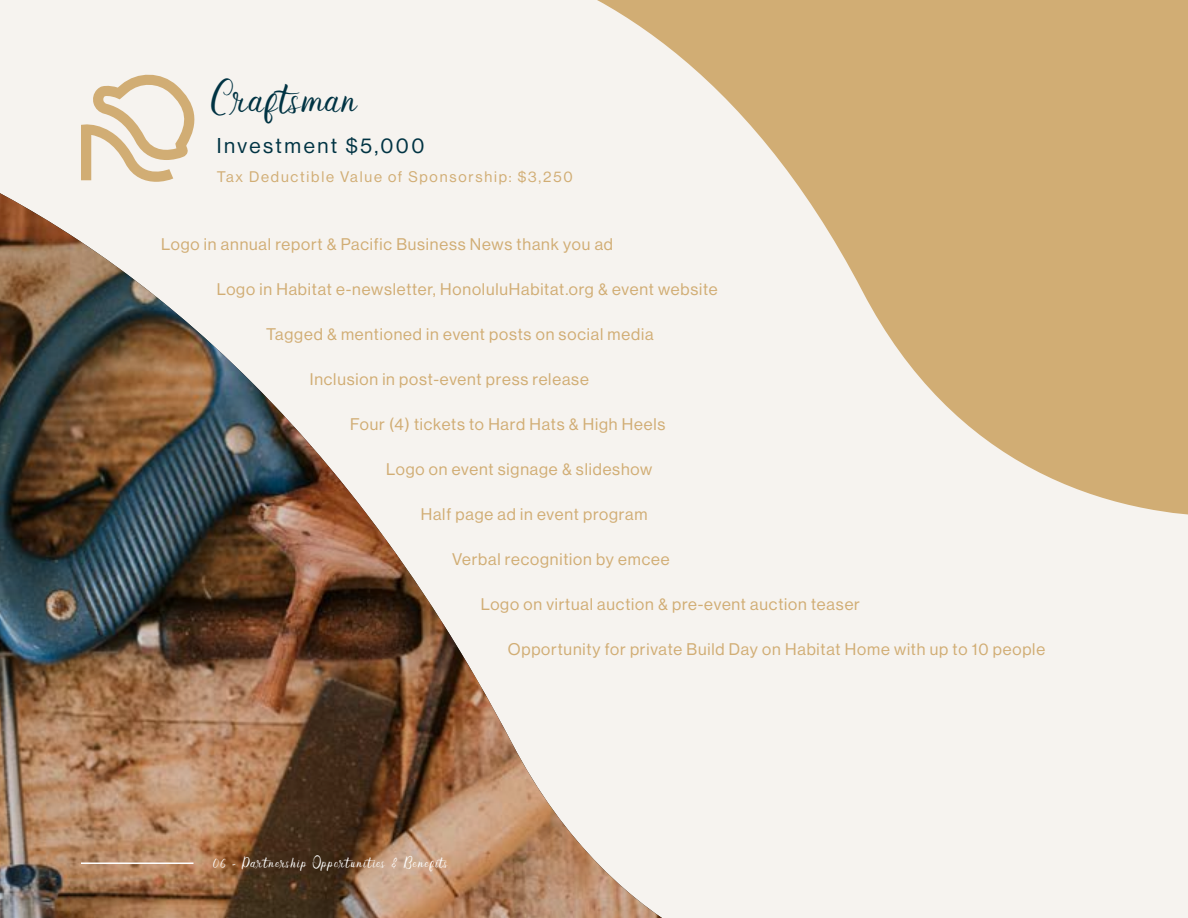
<style>
.page{position:relative;width:1188px;height:918px;background:#fff}
.page>*{position:absolute;margin:0;border:0;box-sizing:border-box;transform-origin:0 0}
.t1{font:42px "Jeqez";letter-spacing:.05em;color:#003343}
.t2{font:21px "N Haas Grotesk DS Pro 55 Rg";letter-spacing:.12em;color:#003343}
.t3{font:16.5px "N Haas Grotesk DS Pro 55 Rg";letter-spacing:.05em;color:#d1ad74}
.t4{font:15px "N Haas Grotesk DS Pro 55 Rg";letter-spacing:.12em;color:#d1ad74}
.t5{font:15px "Jeqez";letter-spacing:.1em;color:#fff}
</style>
<div class="page">
<div style="left:0;top:45px;width:1188px;height:873px;background:#f6f3ef"></div>
<img style="left:0;top:193px;width:662px;height:725px">
<hr style="left:81px;top:862px;width:113px;height:2px;background:#fff">
<svg style="left:81px;top:71px;width:119px;height:111px"></svg>
<svg style="left:342px;top:0;width:846px;height:517px;fill:#f6f3ef"></svg>
<h1 class="t1" style="left:211px;top:71px;width:148px">C raftsman</h1>
<p class="t2" style="left:217px;top:134px;width:209px">Investment $5,000</p>
<p class="t4" style="left:217px;top:168px;width:357px">Tax Deductible Value of Sponsorship: $3,250</p>
<p class="t3" style="left:161px;top:235px;width:453px">Logo in annual report &amp; Pacific Business News thank you ad</p>
<p class="t3" style="left:217px;top:280px;width:502px">Logo in Habitat e-newsletter, HonoluluHabitat.org &amp; event website</p>
<p class="t3" style="left:266px;top:325px;width:389px">Tagged &amp; mentioned in event posts on social media</p>
<p class="t3" style="left:310px;top:370px;width:281px">Inclusion in post-event press release</p>
<p class="t3" style="left:350px;top:415px;width:317px">Four (4) tickets to Hard Hats &amp; High Heels</p>
<p class="t3" style="left:386px;top:460px;width:268px">Logo on event signage &amp; slideshow</p>
<p class="t3" style="left:421px;top:505px;width:228px">Half page ad in event program</p>
<p class="t3" style="left:452px;top:550px;width:219px">Verbal recognition by emcee</p>
<p class="t3" style="left:481px;top:595px;width:381px">Logo on virtual auction &amp; pre-event auction teaser</p>
<p class="t3" style="left:508px;top:640px;width:539px">Opportunity for private Build Day on Habitat Home with up to 10 people</p>
<p class="t5" style="left:213px;top:852px;width:236px">06 - Partnership Opportunities &amp; Benefits</p>
</div>
